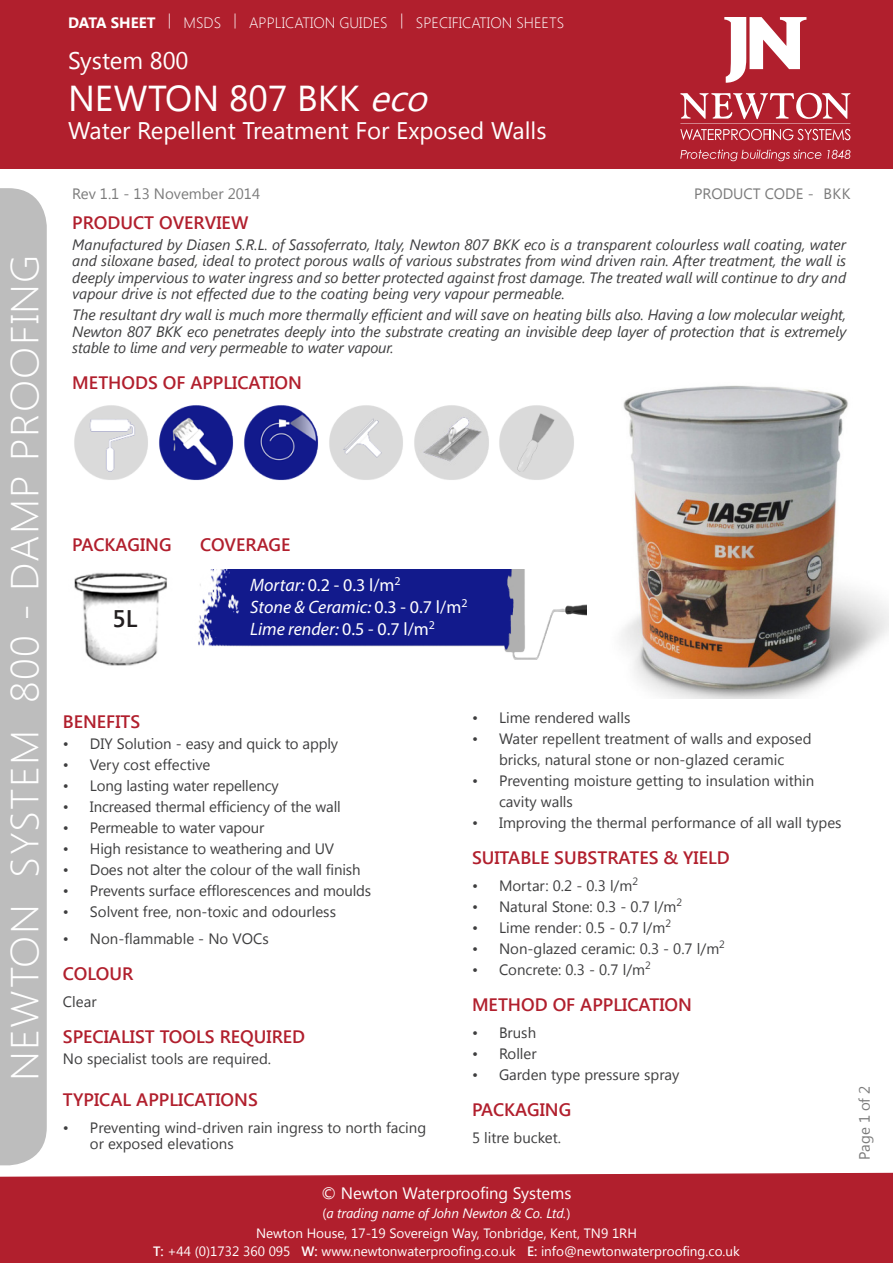
<style>
.page{position:relative;width:893px;height:1263px;background:#fff}
.page>*{position:absolute;margin:0;border:0;box-sizing:border-box;transform-origin:0 0}
.t1{font:300 39px "Segoe UI";letter-spacing:.03em;color:#fff;scale:1.08 1}
.t2{font:36px "Segoe UI";color:#fff}
.t3{font:24px "Segoe UI";color:#fff}
.t4{font:600 24px "Segoe UI";color:#231f20}
.t5{font:600 18px "Segoe UI";color:#b11f2d}
.t6{font:italic 18px "Myriad Pro";color:#fff}
.t7{font:18px "Myriad Pro";color:#fff}
.t8{font:16.5px "Segoe UI";color:#fff}
.t9{font:15px/21px "Segoe UI";color:#3e3e3f}
.t10{font:italic 15px/16.5px "Segoe UI";letter-spacing:-.005em;color:#3e3e3f;text-align:justify}
.t11{font:300 15px "Segoe UI";color:#fff}
.t12{font:15px "Segoe UI";color:#7b7b7b}
.t13{font:13.5px "Segoe UI";color:#fff}
.t14{font:italic 13.5px "Segoe UI";letter-spacing:-.01em;color:#fff}
.s1{font-weight:700}
.s2{font-style:italic}
.s3{font-style:normal}
.s4{font-weight:600}
</style>
<div class="page">
<img style="left:198px;top:569px;width:389px;height:91px">
<div style="left:0;top:0;width:893px;height:169px;background:#b11f2d"></div>
<div style="left:0;top:188px;width:47px;height:977px;background:#bdbdbd"></div>
<img style="left:621px;top:385px;width:268px;height:313px">
<img style="left:74px;top:572px;width:93px;height:94px">
<img style="left:74px;top:405px;width:74px;height:75px">
<img style="left:159px;top:405px;width:75px;height:75px">
<img style="left:244px;top:405px;width:75px;height:75px">
<img style="left:329px;top:405px;width:74px;height:75px">
<img style="left:414px;top:405px;width:75px;height:75px">
<div style="left:101px;top:610px;width:48px;height:22px;background:#fff"></div>
<img style="left:499px;top:405px;width:75px;height:75px">
<svg style="left:724px;top:17px;width:82px;height:66px"></svg>
<svg style="left:680px;top:93px;width:170px;height:47px"></svg>
<svg style="left:680px;top:150px;width:141px;height:11px"></svg>
<svg style="left:827px;top:150px;width:23px;height:9px"></svg>
<svg style="left:0;top:1172px;width:893px;height:15px"></svg>
<div style="left:0;top:1187px;width:893px;height:76px;background:#b11f2d"></div>
<p class="t1" style="left:-2px;top:1081px;width:767px;rotate:-90deg">NEWTON SYSTEM 800 - DAMP PROOFING</p>
<p class="t11" style="left:68px;top:12px;width:498px"><span class="s1">DATA SHEET</span> | MSDS | APPLICATION GUIDES | SPECIFICATION SHEETS</p>
<p class="t3" style="left:68px;top:43px;width:122px">System 800</p>
<p class="t2" style="left:68px;top:73px;width:372px">NEWTON 807 BKK <span class="s2">eco</span></p>
<p class="t3" style="left:68px;top:114px;width:480px">Water Repellent Treatment For Exposed Walls</p>
<p class="t12" style="left:72px;top:184px;width:189px">Rev 1.1 - 13 November 2014</p>
<p class="t12" style="left:694px;top:184px;width:158px">PRODUCT CODE - BKK</p>
<p class="t5" style="left:72px;top:210px;width:178px">PRODUCT OVERVIEW</p>
<p class="t10" style="left:72px;top:236px;width:775px">Manufactured by Diasen S.R.L. of Sassoferrato, Italy, Newton 807 BKK eco is a transparent colourless wall coating, water and siloxane based, ideal to protect porous walls of various substrates from wind driven rain. After treatment, the wall is deeply impervious to water ingress and so better protected against frost damage. The treated wall will continue to dry and vapour drive is not effected due to the coating being very vapour permeable.</p>
<p class="t10" style="left:72px;top:306px;width:775px">The resultant dry wall is much more thermally efficient and will save on heating bills also. Having a low molecular weight, Newton 807 BKK eco penetrates deeply into the substrate creating an invisible deep layer of protection that is extremely stable to lime and very permeable to water vapour.</p>
<p class="t5" style="left:72px;top:370px;width:231px">METHODS OF APPLICATION</p>
<p class="t5" style="left:72px;top:532px;width:101px">PACKAGING</p>
<p class="t5" style="left:200px;top:532px;width:92px">COVERAGE</p>
<p class="t4" style="left:112px;top:602px;width:27px">5L</p>
<p class="t7" style="left:250px;top:574px;width:152px"><span class="s2">Mortar:</span> 0.2 - 0.3 l/m<sup>2</sup></p>
<p class="t6" style="left:250px;top:596px;width:219px">Stone &amp; Ceramic: <span class="s3">0.3 - 0.7 l/m</span><sup>2</sup></p>
<p class="t6" style="left:250px;top:617px;width:186px">Lime render: <span class="s3">0.5 - 0.7 l/m</span><sup>2</sup></p>
<p class="t5" style="left:63px;top:709px;width:79px">BENEFITS</p>
<p class="t9" style="left:63px;top:732px;width:277px">• DIY Solution - easy and quick to apply</p>
<p class="t9" style="left:63px;top:753px;width:149px">• Very cost effective</p>
<p class="t9" style="left:63px;top:774px;width:217px">• Long lasting water repellency</p>
<p class="t9" style="left:63px;top:795px;width:279px">• Increased thermal efficiency of the wall</p>
<p class="t9" style="left:63px;top:816px;width:203px">• Permeable to water vapour</p>
<p class="t9" style="left:63px;top:837px;width:273px">• High resistance to weathering and UV</p>
<p class="t9" style="left:63px;top:858px;width:299px">• Does not alter the colour of the wall finish</p>
<p class="t9" style="left:63px;top:879px;width:310px">• Prevents surface efflorescences and moulds</p>
<p class="t9" style="left:63px;top:900px;width:275px">• Solvent free, non-toxic and odourless</p>
<p class="t9" style="left:63px;top:927px;width:207px">• Non-flammable - No VOCs</p>
<p class="t5" style="left:63px;top:961px;width:72px">COLOUR</p>
<p class="t9" style="left:63px;top:990px;width:35px">Clear</p>
<p class="t5" style="left:63px;top:1024px;width:244px">SPECIALIST TOOLS REQUIRED</p>
<p class="t9" style="left:63px;top:1047px;width:210px">No specialist tools are required.</p>
<p class="t5" style="left:63px;top:1087px;width:196px">TYPICAL APPLICATIONS</p>
<p class="t9" style="left:90px;top:1118px;width:338px;line-height:16.5px;text-indent:-27px">• Preventing wind-driven rain ingress to north facing or exposed elevations</p>
<p class="t9" style="left:472px;top:707px;width:160px">• Lime rendered walls</p>
<p class="t9" style="left:472px;top:728px;width:341px;text-align:center">• Water repellent treatment of walls and exposed bricks, natural stone or non-glazed ceramic</p>
<p class="t9" style="left:499px;top:770px;width:317px;text-indent:-27px">• Preventing moisture getting to insulation within cavity walls</p>
<p class="t9" style="left:472px;top:812px;width:371px">• Improving the thermal performance of all wall types</p>
<p class="t5" style="left:472px;top:845px;width:259px">SUITABLE SUBSTRATES &amp; YIELD</p>
<p class="t9" style="left:472px;top:875px;width:168px">• Mortar: 0.2 - 0.3 l/m<sup>2</sup></p>
<p class="t9" style="left:472px;top:896px;width:212px">• Natural Stone: 0.3 - 0.7 l/m<sup>2</sup></p>
<p class="t9" style="left:472px;top:917px;width:200px">• Lime render: 0.5 - 0.7 l/m<sup>2</sup></p>
<p class="t9" style="left:472px;top:938px;width:254px">• Non-glazed ceramic: 0.3 - 0.7 l/m<sup>2</sup></p>
<p class="t9" style="left:472px;top:959px;width:180px">• Concrete: 0.3 - 0.7 l/m<sup>2</sup></p>
<p class="t5" style="left:472px;top:992px;width:221px">METHOD OF APPLICATION</p>
<p class="t9" style="left:472px;top:1022px;width:66px">• Brush</p>
<p class="t9" style="left:472px;top:1043px;width:66px">• Roller</p>
<p class="t9" style="left:472px;top:1064px;width:209px">• Garden type pressure spray</p>
<p class="t5" style="left:472px;top:1097px;width:101px">PACKAGING</p>
<p class="t9" style="left:472px;top:1127px;width:91px">5 litre bucket.</p>
<p class="t8" style="left:322px;top:1182px;width:251px">© Newton Waterproofing Systems</p>
<p class="t14" style="left:323px;top:1204px;width:249px"><span class="s3">(</span>a trading name of John Newton &amp; Co. Ltd.<span class="s3">)</span></p>
<p class="t13" style="left:256px;top:1223px;width:382px">Newton House, 17-19 Sovereign Way, Tonbridge, Kent, TN9 1RH</p>
<p class="t13" style="left:153px;top:1241px;width:588px"><span class="s4">T:</span> +44 (0)1732 360 095 <span class="s4">W:</span> www.newtonwaterproofing.co.uk <span class="s4">E:</span> info@newtonwaterproofing.co.uk</p>
<p class="t12" style="left:854px;top:1160px;width:75px;rotate:-90deg">Page 1 of 2</p>
</div>
